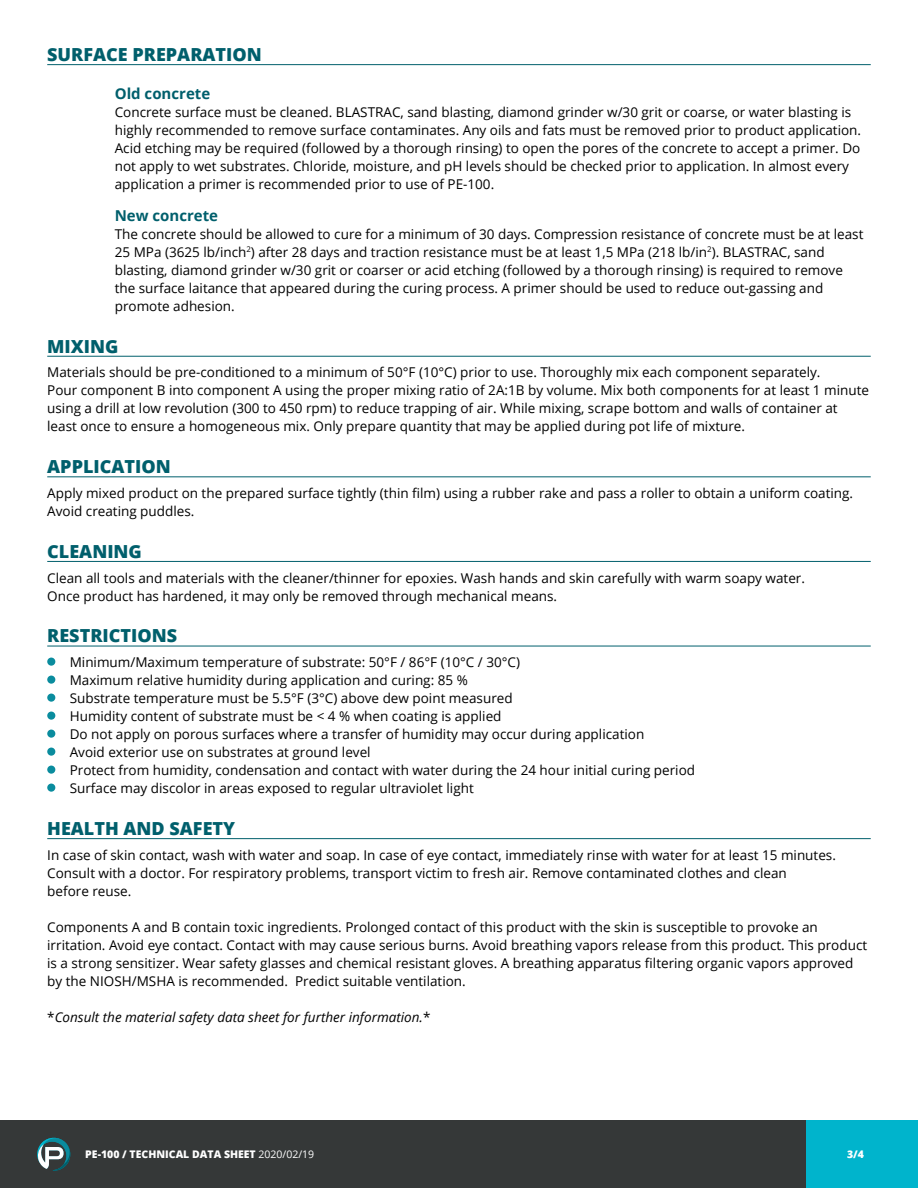
<style>
.page{position:relative;width:918px;height:1188px;background:#fff}
.page>*{position:absolute;margin:0;border:0;box-sizing:border-box;transform-origin:0 0}
.t1{font:800 18px "Open Sans";color:#005f6c}
.t2{font:700 15px "Open Sans";color:#005f6c}
.t3{font:13.5px/18px "Open Sans";color:#000}
.t4{font:italic 13.5px "Open Sans";color:#000}
.t5{font:800 10.5px "Open Sans";color:#fff}
.s1{font-style:normal}
.s2{font-weight:400}
</style>
<div class="page">
<div style="left:805px;top:1120px;width:113px;height:68px;background:#00b4cc"></div>
<div style="left:84px;top:1120px;width:722px;height:68px;background:#353838"></div>
<div style="left:0;top:1120px;width:113px;height:68px;background:#353838"></div>
<svg style="left:37px;top:1137px;width:34px;height:34px"></svg>
<hr style="left:47px;top:64px;width:824px;height:1px;background:#005f6c">
<hr style="left:47px;top:356px;width:824px;height:1px;background:#005f6c">
<hr style="left:47px;top:476px;width:824px;height:1px;background:#005f6c">
<hr style="left:47px;top:561px;width:824px;height:1px;background:#005f6c">
<hr style="left:47px;top:646px;width:824px;height:1px;background:#005f6c">
<hr style="left:47px;top:838px;width:824px;height:1px;background:#005f6c">
<div style="left:47px;top:658px;width:8px;height:8px;background:#0a8c9e;border-radius:50%"></div>
<div style="left:47px;top:676px;width:8px;height:8px;background:#0a8c9e;border-radius:50%"></div>
<div style="left:47px;top:694px;width:8px;height:8px;background:#0a8c9e;border-radius:50%"></div>
<div style="left:47px;top:712px;width:8px;height:8px;background:#0a8c9e;border-radius:50%"></div>
<div style="left:47px;top:730px;width:8px;height:8px;background:#0a8c9e;border-radius:50%"></div>
<div style="left:47px;top:748px;width:8px;height:8px;background:#0a8c9e;border-radius:50%"></div>
<div style="left:47px;top:766px;width:8px;height:8px;background:#0a8c9e;border-radius:50%"></div>
<div style="left:47px;top:784px;width:8px;height:8px;background:#0a8c9e;border-radius:50%"></div>
<h1 class="t1" style="left:47px;top:41px;width:216px">SURFACE PREPARATION</h1>
<p class="t2" style="left:115px;top:83px;width:97px">Old concrete</p>
<p class="t3" style="left:115px;top:103px;width:748px">Concrete surface must be cleaned. BLASTRAC, sand blasting, diamond grinder w/30 grit or coarse, or water blasting is highly recommended to remove surface contaminates. Any oils and fats must be removed prior to product application.<br>Acid etching may be required (followed by a thorough rinsing) to open the pores of the concrete to accept a primer. Do not apply to wet substrates. Chloride, moisture, and pH levels should be checked prior to application. In almost every application a primer is recommended prior to use of PE-100.</p>
<p class="t2" style="left:115px;top:205px;width:105px">New concrete</p>
<p class="t3" style="left:115px;top:225px;width:750px">The concrete should be allowed to cure for a minimum of 30 days. Compression resistance of concrete must be at least 25 MPa (3625 lb/inch<sup>2</sup>) after 28 days and traction resistance must be at least 1,5 MPa (218 lb/in<sup>2</sup>). BLASTRAC, sand blasting, diamond grinder w/30 grit or coarser or acid etching (followed by a thorough rinsing) is required to remove the surface laitance that appeared during the curing process. A primer should be used to reduce out-gassing and promote adhesion.</p>
<h1 class="t1" style="left:47px;top:332px;width:73px">MIXING</h1>
<p class="t3" style="left:47px;top:363px;width:823px">Materials should be pre-conditioned to a minimum of 50°F (10°C) prior to use. Thoroughly mix each component separately.<br>Pour component B into component A using the proper mixing ratio of 2A:1B by volume. Mix both components for at least 1 minute using a drill at low revolution (300 to 450 rpm) to reduce trapping of air. While mixing, scrape bottom and walls of container at least once to ensure a homogeneous mix. Only prepare quantity that may be applied during pot life of mixture.</p>
<h1 class="t1" style="left:47px;top:453px;width:125px">APPLICATION</h1>
<p class="t3" style="left:47px;top:484px;width:807px">Apply mixed product on the prepared surface tightly (thin film) using a rubber rake and pass a roller to obtain a uniform coating.<br>Avoid creating puddles.</p>
<h1 class="t1" style="left:47px;top:538px;width:96px">CLEANING</h1>
<p class="t3" style="left:47px;top:568px;width:759px">Clean all tools and materials with the cleaner/thinner for epoxies. Wash hands and skin carefully with warm soapy water.<br>Once product has hardened, it may only be removed through mechanical means.</p>
<h1 class="t1" style="left:47px;top:622px;width:131px">RESTRICTIONS</h1>
<p class="t3" style="left:70px;top:653px;width:627px">Minimum/Maximum temperature of substrate: 50°F / 86°F (10°C / 30°C)<br>Maximum relative humidity during application and curing: 85 %<br>Substrate temperature must be 5.5°F (3°C) above dew point measured<br>Humidity content of substrate must be &lt; 4 % when coating is applied<br>Do not apply on porous surfaces where a transfer of humidity may occur during application<br>Avoid exterior use on substrates at ground level<br>Protect from humidity, condensation and contact with water during the 24 hour initial curing period Surface may discolor in areas exposed to regular ultraviolet light</p>
<h1 class="t1" style="left:47px;top:815px;width:189px">HEALTH AND SAFETY</h1>
<p class="t3" style="left:47px;top:846px;width:790px">In case of skin contact, wash with water and soap. In case of eye contact, immediately rinse with water for at least 15 minutes.<br>Consult with a doctor. For respiratory problems, transport victim to fresh air. Remove contaminated clothes and clean<br>before reuse.</p>
<p class="t3" style="left:47px;top:918px;width:821px">Components A and B contain toxic ingredients. Prolonged contact of this product with the skin is susceptible to provoke an irritation. Avoid eye contact. Contact with may cause serious burns. Avoid breathing vapors release from this product. This product is a strong sensitizer. Wear safety glasses and chemical resistant gloves. A breathing apparatus filtering organic vapors approved by the NIOSH/MSHA is recommended. Predict suitable ventilation.</p>
<p class="t4" style="left:47px;top:1008px;width:385px"><span class="s1">*</span>Consult the material safety data sheet for further information.<span class="s1">*</span></p>
<p class="t5" style="left:85px;top:1146px;width:231px">PE-100 / TECHNICAL DATA SHEET <span class="s2">2020/02/19</span></p>
<p class="t5" style="left:847px;top:1146px;width:18px">3/4</p>
</div>
